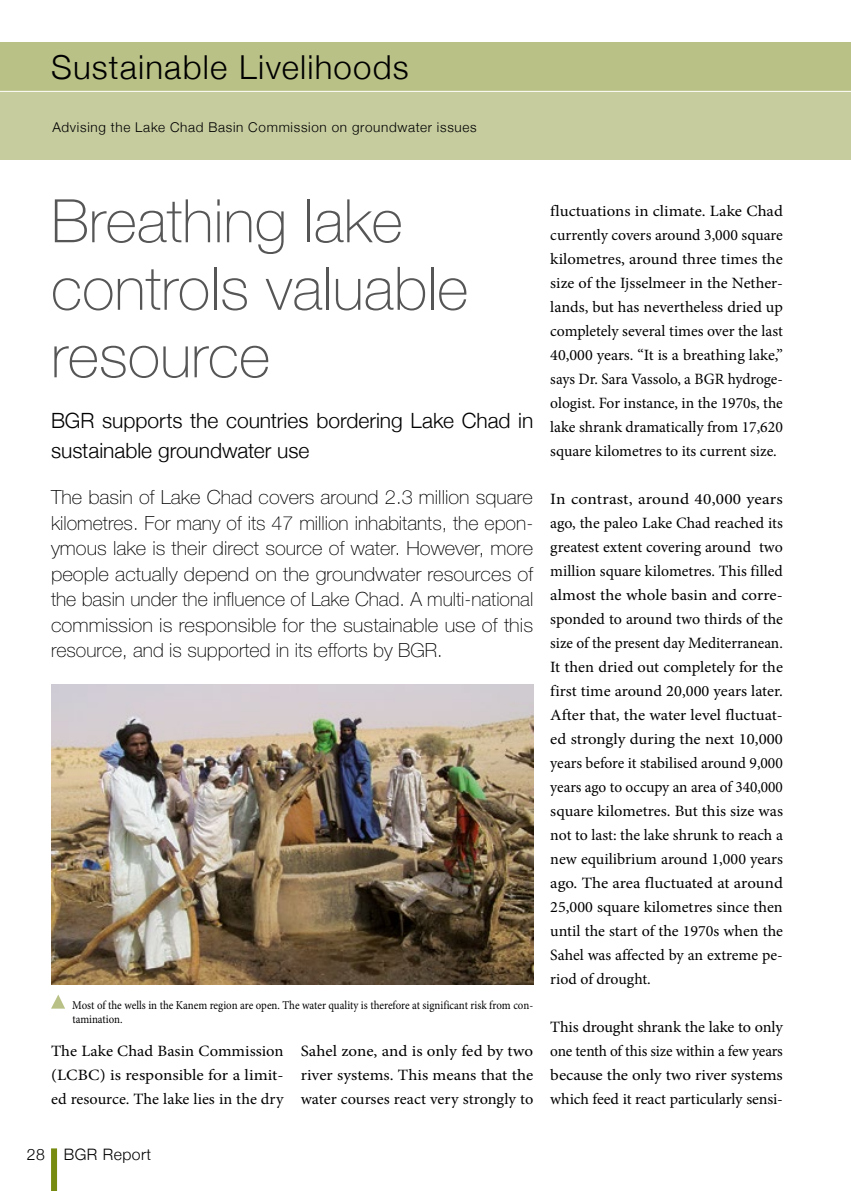
<style>
.page{position:relative;width:851px;height:1191px;background:#fff}
.page>*{position:absolute;margin:0;border:0;box-sizing:border-box;transform-origin:0 0}
.t1{font:100 60px/67.5px "Helvetica Neue";color:#565656}
.t2{font:300 33px "Helvetica Neue";letter-spacing:.035em;color:#000}
.t3{font:300 21px/30px "Helvetica Neue";color:#000}
.t4{font:100 19.5px/25.5px "Helvetica Neue";color:#000;text-align:justify}
.t5{font:15.75px/24px "Minion Pro";color:#000;text-align:justify;scale:1.1 1}
.t6{font:15.75px/24px "Minion Pro";color:#000;text-align:justify;scale:1.07 1}
.t7{font:15.75px/24px "Minion Pro";color:#000;text-align:justify}
.t8{font:15.75px/24px "Minion Pro";color:#000;text-align:justify;scale:1.08 1}
.t9{font:15.75px/24px "Minion Pro";color:#000;text-align:justify;scale:1.05 1}
.t10{font:300 15.75px "Helvetica Neue";letter-spacing:.03em;color:#000}
.t11{font:300 13.5px "Helvetica Neue";letter-spacing:.05em;color:#000}
.t12{font:12px/14.4px "Minion Pro";letter-spacing:-.005em;color:#000;scale:.9 1}
</style>
<div class="page">
<div style="left:0;top:91px;width:850px;height:69px;background:#c6cc9e"></div>
<div style="left:0;top:43px;width:850px;height:48px;background:#b9c186"></div>
<hr style="left:850px;top:43px;width:1px;height:48px;background:#b9c186">
<hr style="left:0;top:91px;width:850px;height:1px;background:#fff">
<div style="left:51px;top:1148px;width:6px;height:43px;background:#778b10"></div>
<img style="left:51px;top:685px;width:482px;height:299px">
<svg style="left:51px;top:994px;width:14px;height:14px"></svg>
<h2 class="t2" style="left:51px;top:41px;width:359px">Sustainable Livelihoods</h2>
<p class="t11" style="left:52px;top:117px;width:426px">Advising the Lake Chad Basin Commission on groundwater issues</p>
<h1 class="t1" style="left:51px;top:187px;width:418px">Breathing lake controls valuable resource</h1>
<h3 class="t3" style="left:51px;top:403px;width:483px">BGR supports the countries bordering Lake Chad in sustainable groundwater use</h3>
<p class="t4" style="left:51px;top:484px;width:484px">The basin of Lake Chad covers around 2.3 million square kilometres. For many of its 47 million inhabitants, the epon&shy;ymous lake is their direct source of water. However, more people actually depend on the groundwater resources of the basin under the influence of Lake Chad. A multi-national commission is responsible for the sustainable use of this resource, and is supported in its efforts by BGR.</p>
<p class="t12" style="left:72px;top:997px;width:513px">Most of the wells in the Kanem region are open. The water quality is therefore at significant risk from con&shy;tamination.</p>
<p class="t9" style="left:51px;top:1039px;width:223px">The Lake Chad Basin Commission (LCBC) is responsible for a limit&shy;ed resource. The lake lies in the dry</p>
<p class="t8" style="left:300px;top:1039px;width:217px">Sahel zone, and is only fed by two river systems. This means that the water courses react very strongly to</p>
<p class="t10" style="left:27px;top:1141px;width:126px">28 BGR Report</p>
<p class="t6" style="left:550px;top:199px;width:219px">fluctuations in climate. Lake Chad currently covers around 3,000 square kilometres, around three times the size of the Ijsselmeer in the Nether&shy;lands, but has nevertheless dried up completely several times over the last 40,000 years. “It is a breathing lake,” says Dr. Sara Vassolo, a BGR hydroge&shy;ologist. For instance, in the 1970s, the lake shrank dramatically from 17,620 square kilometres to its current size.</p>
<p class="t5" style="left:550px;top:487px;width:213px">In contrast, around 40,000 years ago, the paleo Lake Chad reached its greatest extent covering around two million square kilometres. This filled almost the whole basin and corre&shy;sponded to around two thirds of the size of the present day Mediterranean.<br>It then dried out completely for the first time around 20,000 years later.<br>After that, the water level fluctuat&shy;ed strongly during the next 10,000 years before it stabilised around 9,000 years ago to occupy an area of 340,000 square kilometres. But this size was not to last: the lake shrunk to reach a new equilibrium around 1,000 years ago. The area fluctuated at around 25,000 square kilometres since then until the start of the 1970s when the Sahel was affected by an extreme pe&shy;riod of drought.</p>
<p class="t7" style="left:550px;top:1015px;width:234px">This drought shrank the lake to only one tenth of this size within a few years because the only two river systems which feed it react particularly sensi-</p>
</div>
